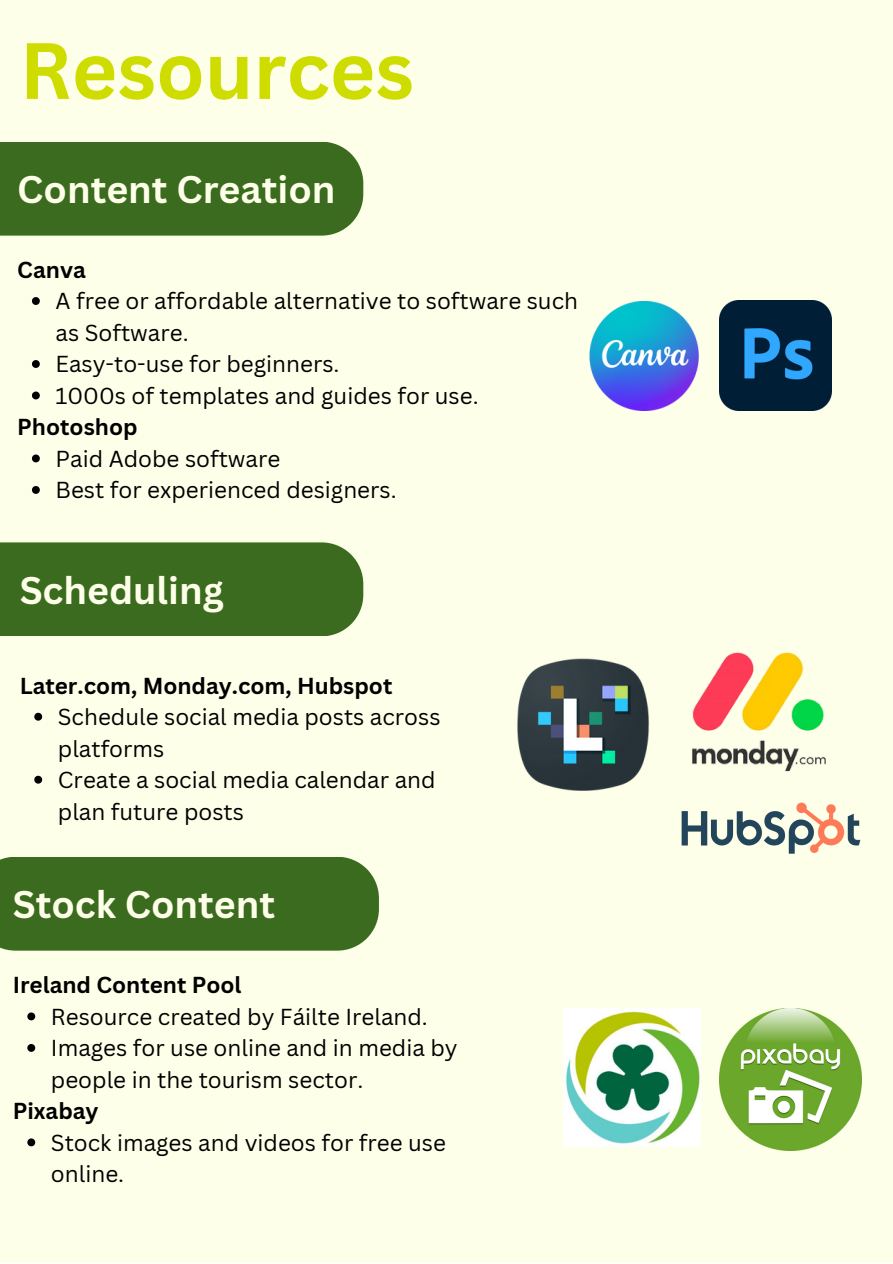
<style>
.page{position:relative;width:893px;height:1264px;background:#fff}
.page>*{position:absolute;margin:0;border:0;box-sizing:border-box;transform-origin:0 0}
.t1{font:700 78px "Canva Sans";color:#cedc00}
.t2{font:700 37.5px "Canva Sans";color:#fdffe9}
.t3{font:22.5px/31.5px "Canva Sans";color:#000}
.t4{font:700 22.5px "Canva Sans";color:#000}
</style>
<div class="page">
<div style="left:0;top:0;width:892px;height:1262px;background:#fdffe9"></div>
<img style="left:589px;top:301px;width:110px;height:110px">
<img style="left:517px;top:658px;width:132px;height:133px">
<img style="left:719px;top:1008px;width:141px;height:142px">
<img style="left:563px;top:1008px;width:137px;height:138px">
<div style="left:0;top:142px;width:363px;height:94px;background:#3b6b1e"></div>
<img style="left:719px;top:301px;width:112px;height:109px">
<img style="left:682px;top:802px;width:178px;height:52px">
<img style="left:692px;top:652px;width:134px;height:120px">
<svg style="left:32px;top:297px;width:8px;height:8px"></svg>
<svg style="left:32px;top:360px;width:8px;height:8px"></svg>
<svg style="left:32px;top:391px;width:8px;height:8px"></svg>
<svg style="left:32px;top:454px;width:8px;height:8px"></svg>
<svg style="left:32px;top:486px;width:8px;height:8px"></svg>
<div style="left:0;top:542px;width:363px;height:94px;background:#3b6b1e"></div>
<svg style="left:34px;top:712px;width:8px;height:8px"></svg>
<svg style="left:34px;top:775px;width:8px;height:8px"></svg>
<div style="left:0;top:857px;width:379px;height:93px;background:#3b6b1e"></div>
<svg style="left:27px;top:1012px;width:8px;height:8px"></svg>
<svg style="left:27px;top:1044px;width:8px;height:7px"></svg>
<svg style="left:27px;top:1138px;width:8px;height:8px"></svg>
<p class="t1" style="left:20px;top:16px;width:396px">Resources</p>
<p class="t2" style="left:17px;top:163px;width:319px">Content Creation</p>
<p class="t4" style="left:17px;top:254px;width:70px">Canva</p>
<p class="t3" style="left:56px;top:285px;width:524px">A free or affordable alternative to software such as Software.</p>
<p class="t3" style="left:56px;top:348px;width:285px">Easy-to-use for beginners.</p>
<p class="t3" style="left:56px;top:379px;width:424px">1000s of templates and guides for use.</p>
<p class="t4" style="left:17px;top:411px;width:122px">Photoshop</p>
<p class="t3" style="left:56px;top:442px;width:226px">Paid Adobe software</p>
<p class="t3" style="left:56px;top:474px;width:342px">Best for experienced designers.</p>
<p class="t2" style="left:20px;top:564px;width:205px">Scheduling</p>
<p class="t4" style="left:20px;top:669px;width:374px">Later.com, Monday.com, Hubspot</p>
<p class="t3" style="left:58px;top:700px;width:384px">Schedule social media posts across platforms</p>
<p class="t3" style="left:58px;top:763px;width:379px">Create a social media calendar and plan future posts</p>
<p class="t2" style="left:13px;top:878px;width:264px">Stock Content</p>
<p class="t4" style="left:13px;top:969px;width:230px">Ireland Content Pool</p>
<p class="t3" style="left:51px;top:1000px;width:378px">Resource created by Fáilte Ireland.</p>
<p class="t3" style="left:51px;top:1031px;width:408px">Images for use online and in media by people in the tourism sector.</p>
<p class="t4" style="left:13px;top:1095px;width:87px">Pixabay</p>
<p class="t3" style="left:51px;top:1126px;width:396px">Stock images and videos for free use online.</p>
</div>
